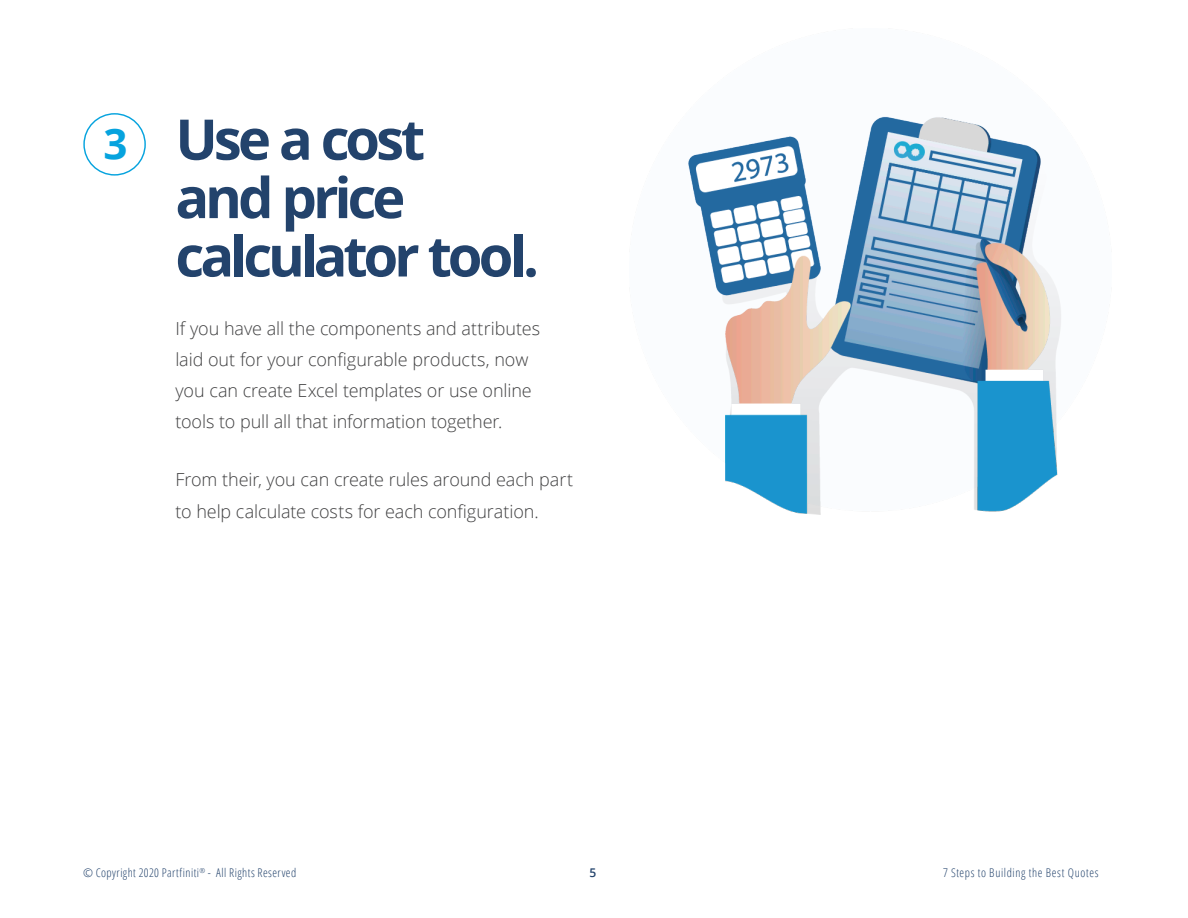
<style>
.page{position:relative;width:1188px;height:918px;background:#fff}
.page>*{position:absolute;margin:0;border:0;box-sizing:border-box;transform-origin:0 0}
.t1{font:700 56.1px/58.3px "Open Sans";letter-spacing:-.07em;color:#23436c}
.t2{font:300 18px/31.2px "Open Sans";letter-spacing:-.005em;color:#404041}
.t3{font:300 condensed 12px "Open Sans";letter-spacing:.045em;color:#23436c}
.t4{font:600 12px "Open Sans";color:#23436c}
.s1{font-size:42.15px;color:#06a3de}
</style>
<div class="page">
<div style="left:83px;top:113px;width:63px;height:63px;border:1px solid #06a3de;border-radius:50%"></div>
<img style="left:688px;top:116px;width:373px;height:398px">
<h1 class="t1" style="left:175px;top:109px;width:365px;text-indent:-72px"><span class="s1">3</span> Use a cost<br>and price calculator tool.</h1>
<p class="t2" style="left:175px;top:312px;width:366px">If you have all the components and attributes laid out for your configurable products, now you can create Excel templates or use online tools to pull all that information together.</p>
<p class="t2" style="left:175px;top:464px;width:399px">From their, you can create rules around each part to help calculate costs for each configuration.</p>
<p class="t3" style="left:83px;top:865px;width:215px">© Copyright 2020 Partfiniti<sup>®</sup> - All Rights Reserved</p>
<p class="t4" style="left:590px;top:864px;width:8px">5</p>
<p class="t3" style="left:943px;top:865px;width:157px">7 Steps to Building the Best Quotes</p>
</div>
